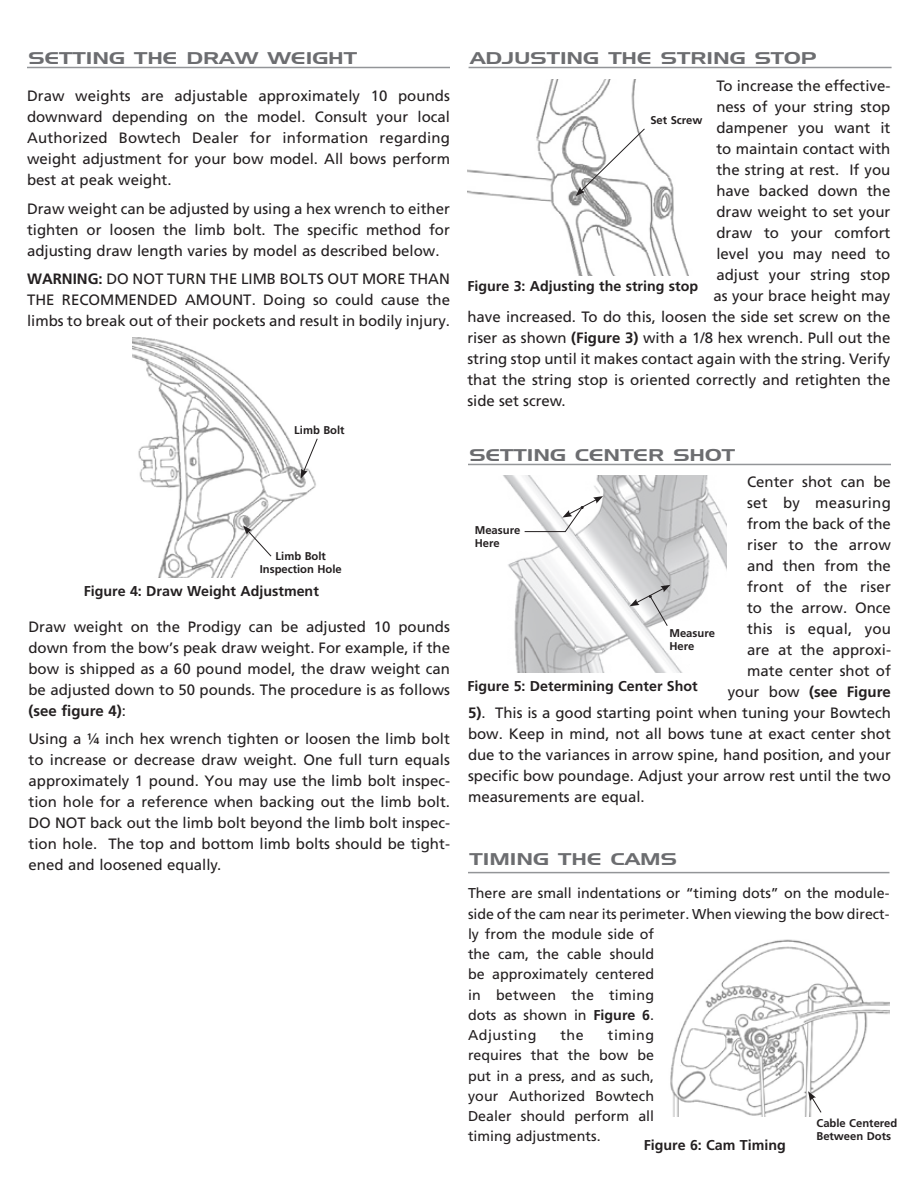
<style>
.page{position:relative;width:918px;height:1188px;background:#fff}
.page>*{position:absolute;margin:0;border:0;box-sizing:border-box;transform-origin:0 0}
.Header_BT{font:16.5px "Handel Gothic BT";color:#6c6d70;scale:1.3 1}
.Body_cf{font:15px/21px "Frutiger";color:#231f20;text-align:justify}
.Body_cf-2{font:700 15px "Frutiger";color:#231f20}
.Body_cf-3{font:15px "Frutiger";letter-spacing:.02em;color:#231f20}
.Body_cf-4{font:14.25px/20.2px "Frutiger";color:#231f20}
.Body_cf-5{font:700 14.25px "Frutiger";color:#231f20}
.Body_cf-6{font:700 11.25px/13.5px "Frutiger";color:#231f20}
.s1{font-weight:700}
.s2{font-weight:400}
</style>
<div class="page">
<img style="left:670px;top:939px;width:220px;height:178px">
<hr style="left:27px;top:67px;width:423px;height:1px;background:#939598">
<hr style="left:469px;top:67px;width:423px;height:1px;background:#939598">
<hr style="left:468px;top:464px;width:423px;height:1px;background:#939598">
<img style="left:503px;top:475px;width:224px;height:198px">
<svg style="left:630px;top:585px;width:40px;height:42px"></svg>
<svg style="left:524px;top:496px;width:79px;height:36px"></svg>
<svg style="left:808px;top:1091px;width:14px;height:22px"></svg>
<hr style="left:468px;top:872px;width:421px;height:1px;background:#939598">
<img style="left:132px;top:338px;width:184px;height:240px">
<svg style="left:301px;top:438px;width:17px;height:41px"></svg>
<svg style="left:243px;top:525px;width:29px;height:32px"></svg>
<img style="left:467px;top:80px;width:222px;height:195px">
<svg style="left:576px;top:128px;width:70px;height:68px"></svg>
<p class="Header_BT" style="left:28px;top:48px;width:254px">SETTING THE DRAW WEIGHT</p>
<p class="Header_BT" style="left:470px;top:48px;width:268px">ADJUSTING THE STRING STOP</p>
<p class="Body_cf" style="left:27px;top:85px;width:425px">Draw weights are adjustable approximately 10 pounds downward depending on the model. Consult your local Authorized Bowtech Dealer for information regarding weight adjustment for your bow model. All bows perform best at peak weight.</p>
<p class="Body_cf" style="left:27px;top:198px;width:424px">Draw weight can be adjusted by using a hex wrench to either tighten or loosen the limb bolt. The specific method for adjusting draw length varies by model as described below.</p>
<p class="Body_cf" style="left:27px;top:268px;width:425px"><span class="s1">WARNING:</span> DO NOT TURN THE LIMB BOLTS OUT MORE THAN THE RECOMMENDED AMOUNT. Doing so could cause the limbs to break out of their pockets and result in bodily injury.</p>
<p class="Body_cf-6" style="left:294px;top:423px;width:52px">Limb Bolt</p>
<p class="Body_cf-6" style="left:260px;top:550px;width:84px;line-height:12.8px;text-align:center">Limb Bolt<br>Inspection Hole</p>
<p class="Body_cf-5" style="left:84px;top:583px;width:237px">Figure 4: Draw Weight Adjustment</p>
<p class="Body_cf" style="left:28px;top:616px;width:423px">Draw weight on the Prodigy can be adjusted 10 pounds down from the bow’s peak draw weight. For example, if the bow is shipped as a 60 pound model, the draw weight can be adjusted down to 50 pounds. The procedure is as follows <span class="s1">(see figure 4)</span>:</p>
<p class="Body_cf" style="left:28px;top:729px;width:423px">Using a ¼ inch hex wrench tighten or loosen the limb bolt to increase or decrease draw weight. One full turn equals approximately 1 pound. You may use the limb bolt inspec&shy;tion hole for a reference when backing out the limb bolt.<br>DO NOT back out the limb bolt beyond the limb bolt inspec&shy;tion hole. The top and bottom limb bolts should be tight&shy;ened and loosened equally.</p>
<p class="Body_cf" style="left:716px;top:75px;width:175px">To increase the effective-</p>
<p class="Body_cf" style="left:716px;top:96px;width:175px">ness of your string stop</p>
<p class="Body_cf" style="left:716px;top:117px;width:175px">dampener you want it</p>
<p class="Body_cf" style="left:716px;top:138px;width:175px">to maintain contact with</p>
<p class="Body_cf" style="left:716px;top:159px;width:175px">the string at rest. If you</p>
<p class="Body_cf" style="left:716px;top:180px;width:175px">have backed down the</p>
<p class="Body_cf" style="left:716px;top:201px;width:175px">draw weight to set your</p>
<p class="Body_cf" style="left:716px;top:222px;width:175px">draw to your comfort</p>
<p class="Body_cf" style="left:716px;top:243px;width:175px">level you may need to</p>
<p class="Body_cf" style="left:716px;top:264px;width:175px">adjust your string stop</p>
<p class="Body_cf" style="left:713px;top:285px;width:178px">as your brace height may</p>
<p class="Body_cf" style="left:467px;top:306px;width:425px">have increased. To do this, loosen the side set screw on the</p>
<p class="Body_cf" style="left:467px;top:327px;width:424px">riser as shown <span class="s1">(Figure 3)</span> with a 1/8 hex wrench. Pull out the</p>
<p class="Body_cf" style="left:467px;top:348px;width:424px">string stop until it makes contact again with the string. Verify</p>
<p class="Body_cf" style="left:467px;top:369px;width:424px">that the string stop is oriented correctly and retighten the</p>
<p class="Body_cf" style="left:467px;top:390px;width:100px">side set screw.</p>
<p class="Body_cf-6" style="left:650px;top:113px;width:54px">Set Screw</p>
<p class="Body_cf-5" style="left:467px;top:278px;width:232px">Figure 3: Adjusting the string stop</p>
<p class="Header_BT" style="left:470px;top:445px;width:206px">SETTING CENTER SHOT</p>
<p class="Body_cf" style="left:747px;top:471px;width:145px">Center shot can be</p>
<p class="Body_cf-3" style="left:747px;top:494px;width:145px">set by measuring</p>
<p class="Body_cf" style="left:747px;top:513px;width:145px">from the back of the</p>
<p class="Body_cf" style="left:747px;top:534px;width:145px">riser to the arrow</p>
<p class="Body_cf" style="left:747px;top:555px;width:145px">and then from the</p>
<p class="Body_cf" style="left:747px;top:576px;width:145px">front of the riser</p>
<p class="Body_cf" style="left:747px;top:597px;width:145px">to the arrow. Once</p>
<p class="Body_cf" style="left:747px;top:618px;width:145px">this is equal, you</p>
<p class="Body_cf" style="left:747px;top:639px;width:145px">are at the approxi-</p>
<p class="Body_cf" style="left:747px;top:660px;width:145px">mate center shot of</p>
<p class="Body_cf-2" style="left:728px;top:683px;width:165px"><span class="s2">your bow</span> (see Figure</p>
<p class="Body_cf" style="left:468px;top:702px;width:424px"><span class="s1">5)</span>. This is a good starting point when tuning your Bowtech</p>
<p class="Body_cf" style="left:468px;top:723px;width:424px">bow. Keep in mind, not all bows tune at exact center shot</p>
<p class="Body_cf" style="left:468px;top:744px;width:424px">due to the variances in arrow spine, hand position, and your</p>
<p class="Body_cf" style="left:468px;top:765px;width:424px">specific bow poundage. Adjust your arrow rest until the two</p>
<p class="Body_cf" style="left:468px;top:786px;width:178px">measurements are equal.</p>
<p class="Body_cf-6" style="left:475px;top:523px;width:47px">Measure</p>
<p class="Body_cf-6" style="left:475px;top:536px;width:27px">Here</p>
<p class="Body_cf-6" style="left:669px;top:626px;width:47px">Measure</p>
<p class="Body_cf-6" style="left:669px;top:639px;width:27px">Here</p>
<p class="Body_cf-5" style="left:467px;top:678px;width:232px">Figure 5: Determining Center Shot</p>
<p class="Header_BT" style="left:470px;top:849px;width:161px">TIMING THE CAMS</p>
<p class="Body_cf-4" style="left:468px;top:883px;width:423px">There are small indentations or “timing dots” on the module&shy;side of the cam near its perimeter. When viewing the bow direct&shy;ly from the module side of<br>the cam, the cable should<br>be approximately centered<br>in between the timing<br>dots as shown in <span class="s1">Figure 6</span>.<br>Adjusting</p>
<p class="Body_cf-4" style="left:561px;top:1025px;width:25px">the</p>
<p class="Body_cf-4" style="left:468px;top:1025px;width:188px;text-align:justify;text-indent:140px">timing requires that the bow be put in a press, and as such, your Authorized Bowtech Dealer should perform all timing adjustments.</p>
<p class="Body_cf-6" style="left:816px;top:1116px;width:82px">Cable Centered<br>Between Dots</p>
<p class="Body_cf-5" style="left:644px;top:1136px;width:144px">Figure 6: Cam Timing</p>
</div>
